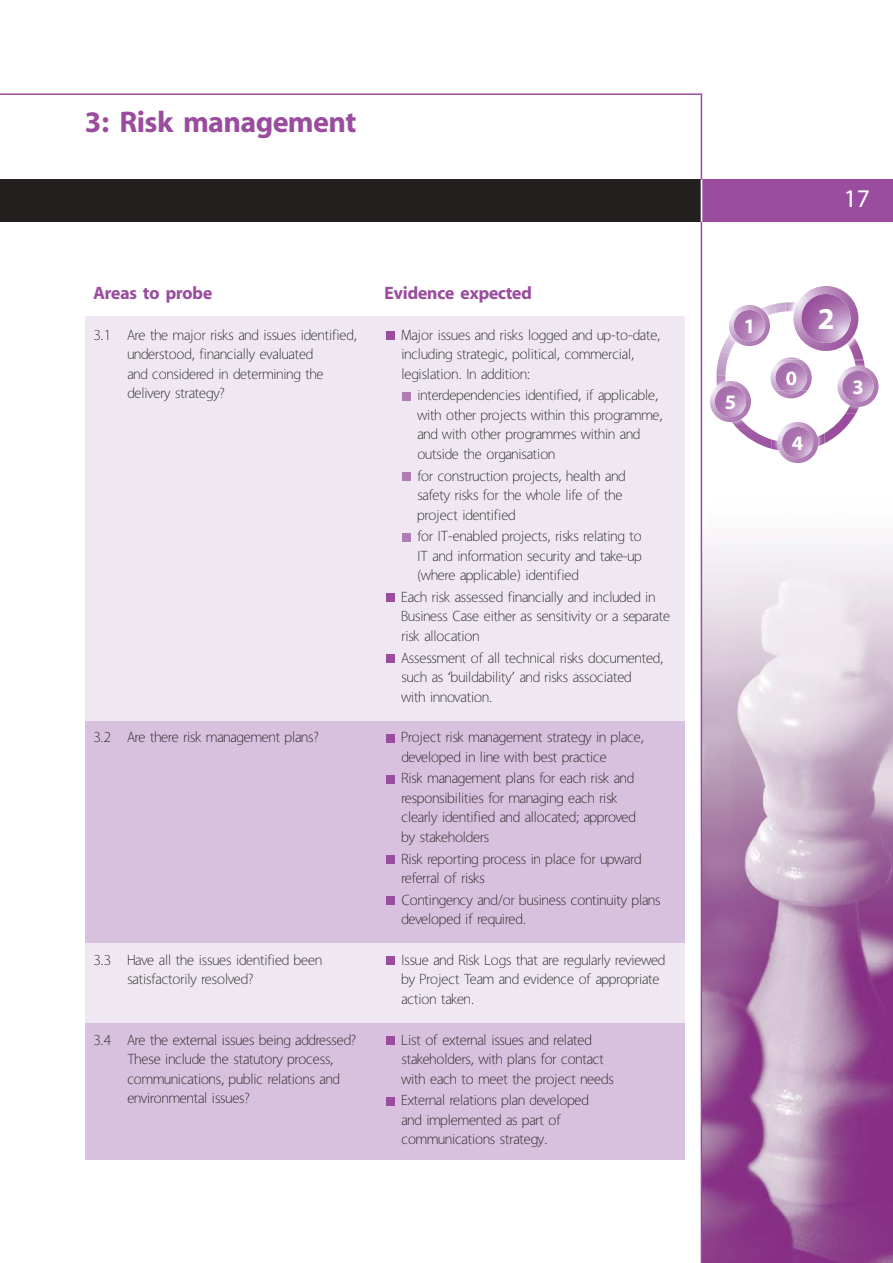
<style>
.page{position:relative;width:893px;height:1263px;background:#fff}
.page>*{position:absolute;margin:0;border:0;box-sizing:border-box;transform-origin:0 0}
.t1{font:700 30.45px "Redford";color:#fff}
.t2{font:700 30px "Redford";color:#9a4d9e}
.t3{font:25.5px "Redford";color:#fff}
.t4{font:700 20.7px "Redford";color:#fff}
.t5{font:700 18px "Redford";color:#9a4d9e}
.t6{font:300 15px/19.5px "Redford";color:#231f1f}
</style>
<div class="page">
<img style="left:702px;top:412px;width:191px;height:851px">
<div style="left:85px;top:316px;width:599px;height:829px;background:#efe8f2"></div>
<div style="left:85px;top:721px;width:599px;height:221px;background:#d7c1de"></div>
<div style="left:85px;top:1023px;width:599px;height:137px;background:#d7c1de"></div>
<img style="left:738px;top:449px;width:26px;height:8px">
<img style="left:711px;top:428px;width:27px;height:29px">
<img style="left:845px;top:413px;width:26px;height:44px">
<img style="left:764px;top:449px;width:8px;height:8px">
<img style="left:824px;top:449px;width:21px;height:8px">
<img style="left:716px;top:347px;width:140px;height:102px">
<img style="left:765px;top:390px;width:53px;height:14px">
<img style="left:775px;top:390px;width:32px;height:8px">
<img style="left:782px;top:390px;width:18px;height:3px">
<img style="left:755px;top:352px;width:77px;height:38px">
<img style="left:776px;top:302px;width:88px;height:58px">
<img style="left:771px;top:358px;width:41px;height:32px">
<img style="left:786px;top:371px;width:10px;height:14px">
<img style="left:863px;top:302px;width:1px;height:57px">
<img style="left:786px;top:302px;width:77px;height:57px">
<img style="left:786px;top:351px;width:32px;height:8px">
<svg style="left:786px;top:357px;width:14px;height:2px"></svg>
<img style="left:793px;top:286px;width:65px;height:65px">
<img style="left:801px;top:294px;width:49px;height:49px;border-radius:50%">
<img style="left:704px;top:375px;width:53px;height:53px">
<img style="left:716px;top:375px;width:34px;height:53px">
<svg style="left:755px;top:375px;width:2px;height:15px"></svg>
<img style="left:710px;top:381px;width:41px;height:41px">
<img style="left:715px;top:386px;width:31px;height:31px;border-radius:50%">
<img style="left:772px;top:416px;width:52px;height:53px">
<img style="left:772px;top:433px;width:52px;height:18px">
<img style="left:777px;top:422px;width:41px;height:41px">
<img style="left:782px;top:427px;width:31px;height:31px;border-radius:50%">
<img style="left:832px;top:360px;width:53px;height:53px">
<img style="left:845px;top:407px;width:19px;height:6px">
<img style="left:854px;top:360px;width:11px;height:6px">
<img style="left:837px;top:366px;width:41px;height:41px">
<img style="left:842px;top:371px;width:32px;height:31px;border-radius:50%">
<img style="left:755px;top:347px;width:21px;height:5px">
<img style="left:723px;top:336px;width:32px;height:16px">
<img style="left:770px;top:304px;width:6px;height:11px">
<img style="left:729px;top:305px;width:41px;height:41px">
<img style="left:734px;top:310px;width:31px;height:31px;border-radius:50%">
<div style="left:701px;top:179px;width:192px;height:43px;background:#9a4d9e"></div>
<hr style="left:0;top:93px;width:702px;height:2px;background:#9a4d9e">
<hr style="left:701px;top:94px;width:1px;height:1169px;background:#9a4d9e">
<div style="left:0;top:179px;width:701px;height:43px;background:#231f1f"></div>
<hr style="left:701px;top:179px;width:1px;height:43px;background:#fff">
<div style="left:386px;top:1097px;width:8px;height:8px;background:#9a4d9e"></div>
<div style="left:386px;top:1036px;width:8px;height:9px;background:#9a4d9e"></div>
<div style="left:386px;top:956px;width:8px;height:9px;background:#9a4d9e"></div>
<div style="left:386px;top:896px;width:8px;height:9px;background:#9a4d9e"></div>
<div style="left:386px;top:855px;width:8px;height:8px;background:#9a4d9e"></div>
<div style="left:386px;top:775px;width:8px;height:8px;background:#9a4d9e"></div>
<div style="left:386px;top:734px;width:8px;height:8px;background:#9a4d9e"></div>
<div style="left:386px;top:654px;width:8px;height:8px;background:#9a4d9e"></div>
<div style="left:386px;top:593px;width:8px;height:9px;background:#9a4d9e"></div>
<div style="left:402px;top:533px;width:8px;height:8px;background:#b17cb6"></div>
<div style="left:402px;top:472px;width:8px;height:9px;background:#b17cb6"></div>
<div style="left:402px;top:392px;width:8px;height:8px;background:#b17cb6"></div>
<div style="left:386px;top:331px;width:8px;height:9px;background:#9a4d9e"></div>
<h2 class="t2" style="left:85px;top:110px;width:273px">3: Risk management</h2>
<p class="t5" style="left:93px;top:286px;width:120px">Areas to probe</p>
<p class="t6" style="left:127px;top:326px;width:231px;text-indent:-34px">3.1 Are the major risks and issues identified, understood, financially evaluated<br>and considered in determining the delivery strategy?</p>
<p class="t6" style="left:93px;top:729px;width:227px">3.2 Are there risk management plans?</p>
<p class="t6" style="left:127px;top:951px;width:196px;text-indent:-34px">3.3 Have all the issues identified been satisfactorily resolved?</p>
<p class="t6" style="left:127px;top:1031px;width:230px;text-indent:-34px">3.4 Are the external issues being addressed?<br>These include the statutory process, communications, public relations and environmental issues?</p>
<p class="t5" style="left:384px;top:286px;width:149px">Evidence expected</p>
<p class="t6" style="left:401px;top:326px;width:260px">Major issues and risks logged and up-to-date, including strategic, political, commercial, legislation. In addition:</p>
<p class="t6" style="left:417px;top:387px;width:247px">interdependencies identified, if applicable, with other projects within this programme, and with other programmes within and outside the organisation</p>
<p class="t6" style="left:417px;top:467px;width:210px">for construction projects, health and safety risks for the whole life of the project identified</p>
<p class="t6" style="left:417px;top:528px;width:226px;text-align:justify">for IT-enabled projects, risks relating to IT and information security and take-up (where applicable) identified</p>
<p class="t6" style="left:401px;top:588px;width:270px">Each risk assessed financially and included in<br>Business Case either as sensitivity or a separate risk allocation</p>
<p class="t6" style="left:401px;top:649px;width:263px">Assessment of all technical risks documented, such as ‘buildability’ and risks associated<br>with innovation.</p>
<p class="t6" style="left:401px;top:729px;width:244px">Project risk management strategy in place, developed in line with best practice</p>
<p class="t6" style="left:401px;top:770px;width:236px">Risk management plans for each risk and responsibilities for managing each risk clearly identified and allocated; approved by stakeholders</p>
<p class="t6" style="left:401px;top:850px;width:241px">Risk reporting process in place for upward referral of risks</p>
<p class="t6" style="left:401px;top:891px;width:260px">Contingency and/or business continuity plans developed if required.</p>
<p class="t6" style="left:401px;top:951px;width:265px">Issue and Risk Logs that are regularly reviewed by Project Team and evidence of appropriate action taken.</p>
<p class="t6" style="left:401px;top:1031px;width:214px">List of external issues and related stakeholders, with plans for contact with each to meet the project needs</p>
<p class="t6" style="left:401px;top:1092px;width:189px">External relations plan developed and implemented as part of communications strategy.</p>
<h3 class="t4" style="left:744px;top:313px;width:13px">1</h3>
<h3 class="t4" style="left:725px;top:390px;width:13px">5</h3>
<h3 class="t3" style="left:844px;top:189px;width:28px">17</h3>
<h1 class="t1" style="left:818px;top:300px;width:18px">2</h1>
<h3 class="t4" style="left:792px;top:430px;width:13px">4</h3>
<h3 class="t4" style="left:852px;top:374px;width:13px">3</h3>
</div>
